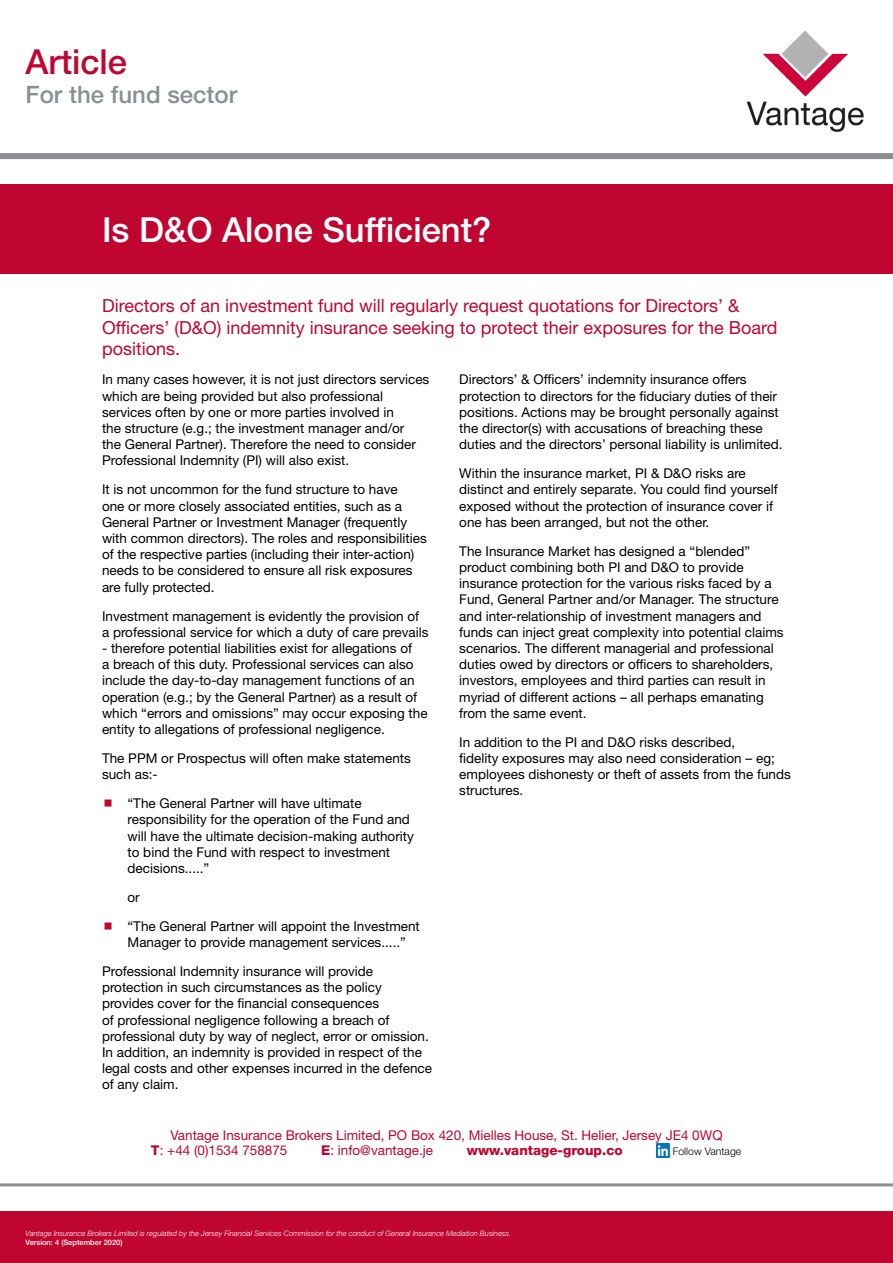
<style>
.page{position:relative;width:893px;height:1263px;background:#fff}
.page>*{position:absolute;margin:0;border:0;box-sizing:border-box;transform-origin:0 0}
.t1{font:500 34.5px "Helvetica Neue LT Std";color:#fff}
.t2{font:500 34.5px "Helvetica Neue LT Std";color:#c00630}
.t3{font:500 24px "Helvetica Neue LT Std";color:#8b8f91}
.t4{font:18px/21.6px "Helvetica Neue LT Std";color:#c00630}
.t5{font:13.5px/16.2px "Helvetica Neue LT Std";color:#000}
.t6{font:13.5px/15.5px "Helvetica Neue LT Std";color:#c00630}
.t7{font:800 13.5px "Helvetica Neue LT Std";color:#c00630}
.t8{font:300 10.5px "Helvetica Neue LT Std";color:#000}
.t9{font:italic 300 7.5px "Helvetica Neue LT Std";color:#fff}
.t10{font:500 7.5px "Helvetica Neue LT Std";color:#fff}
.s1{font-weight:800}
</style>
<div class="page">
<div style="left:0;top:185px;width:893px;height:89px;background:#c00630"></div>
<div style="left:0;top:153px;width:893px;height:6px;background:#8b8f91"></div>
<hr style="left:0;top:1183px;width:893px;height:3px;background:#8b8f91">
<div style="left:0;top:1212px;width:893px;height:51px;background:#c00630"></div>
<img style="left:746px;top:30px;width:118px;height:102px">
<img style="left:656px;top:1143px;width:15px;height:14px">
<h1 class="t2" style="left:26px;top:42px;width:103px">Article</h1>
<h2 class="t3" style="left:26px;top:80px;width:213px">For the fund sector</h2>
<h1 class="t1" style="left:102px;top:209px;width:391px">Is D&amp;O Alone Sufficient?</h1>
<h3 class="t4" style="left:102px;top:295px;width:677px">Directors of an investment fund will regularly request quotations for Directors’ &amp;<br>Officers’ (D&amp;O) indemnity insurance seeking to protect their exposures for the Board positions.</h3>
<p class="t5" style="left:102px;top:371px;width:329px">In many cases however, it is not just directors services which are being provided but also professional services often by one or more parties involved in<br>the structure (e.g.; the investment manager and/or<br>the General Partner). Therefore the need to consider Professional Indemnity (PI) will also exist.</p>
<p class="t5" style="left:102px;top:481px;width:326px">It is not uncommon for the fund structure to have<br>one or more closely associated entities, such as a General Partner or Investment Manager (frequently with common directors). The roles and responsibilities of the respective parties (including their inter-action) needs to be considered to ensure all risk exposures are fully protected.</p>
<p class="t5" style="left:102px;top:607px;width:328px">Investment management is evidently the provision of a professional service for which a duty of care prevails</p>
<p class="t5" style="left:102px;top:640px;width:327px">- therefore potential liabilities exist for allegations of<br>a breach of this duty. Professional services can also include the day-to-day management functions of an operation (e.g.; by the General Partner) as a result of which “errors and omissions” may occur exposing the entity to allegations of professional negligence.</p>
<p class="t5" style="left:102px;top:750px;width:310px">The PPM or Prospectus will often make statements such as:-</p>
<p class="t5" style="left:128px;top:795px;width:288px">“The General Partner will have ultimate responsibility for the operation of the Fund and will have the ultimate decision-making authority to bind the Fund with respect to investment decisions.....”</p>
<p class="t5" style="left:128px;top:882px;width:294px;line-height:29px">or<br>“The General Partner will appoint the Investment</p>
<p class="t5" style="left:102px;top:927px;width:305px;line-height:29px;text-indent:26px">Manager to provide management services.....”<br>Professional Indemnity insurance will provide</p>
<p class="t5" style="left:102px;top:979px;width:332px">protection in such circumstances as the policy provides cover for the financial consequences<br>of professional negligence following a breach of professional duty by way of neglect, error or omission.<br>In addition, an indemnity is provided in respect of the legal costs and other expenses incurred in the defence of any claim.</p>
<p class="t5" style="left:459px;top:371px;width:325px">Directors’ &amp; Officers’ indemnity insurance offers protection to directors for the fiduciary duties of their positions. Actions may be brought personally against the director(s) with accusations of breaching these duties and the directors’ personal liability is unlimited.</p>
<p class="t5" style="left:459px;top:465px;width:320px">Within the insurance market, PI &amp; D&amp;O risks are distinct and entirely separate. You could find yourself exposed without the protection of insurance cover if one has been arranged, but not the other.</p>
<p class="t5" style="left:459px;top:543px;width:326px">The Insurance Market has designed a “blended” product combining both PI and D&amp;O to provide insurance protection for the various risks faced by a Fund, General Partner and/or Manager. The structure and inter-relationship of investment managers and funds can inject great complexity into potential claims scenarios. The different managerial and professional duties owed by directors or officers to shareholders, investors, employees and third parties can result in myriad of different actions – all perhaps emanating from the same event.</p>
<p class="t5" style="left:459px;top:734px;width:333px">In addition to the PI and D&amp;O risks described,<br>fidelity exposures may also need consideration – eg; employees dishonesty or theft of assets from the funds structures.</p>
<p class="t6" style="left:151px;top:1127px;width:573px;text-indent:19px">Vantage Insurance Brokers Limited, PO Box 420, Mielles House, St. Helier, Jersey JE4 0WQ<br><span class="s1">T</span>: +44 (0)1534 758875</p>
<p class="t6" style="left:321px;top:1142px;width:113px"><span class="s1">E</span>: info@vantage.je</p>
<p class="t7" style="left:467px;top:1142px;width:157px">www.vantage-group.co</p>
<p class="t8" style="left:673px;top:1145px;width:70px">Follow Vantage</p>
<p class="t9" style="left:26px;top:1228px;width:487px">Vantage Insurance Brokers Limited is regulated by the Jersey Financial Services Commission for the conduct of General Insurance Mediation Business.</p>
<p class="t10" style="left:26px;top:1237px;width:98px">Version: 4 (September 2020)</p>
</div>
